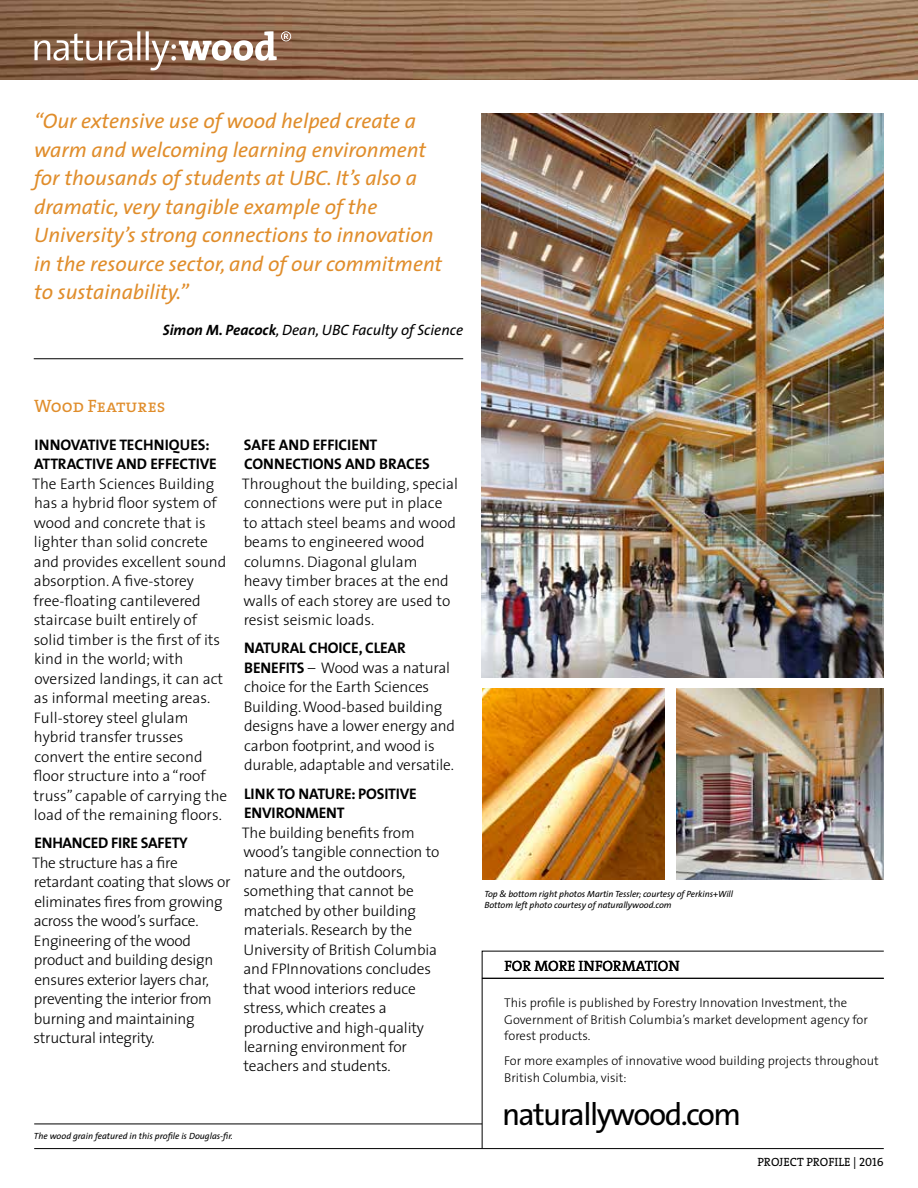
<style>
.page{position:relative;width:918px;height:1188px;background:#fff}
.page>*{position:absolute;margin:0;border:0;box-sizing:border-box;transform-origin:0 0}
.t1{font:31.5px "The Sans";letter-spacing:-.05em;color:#000}
.t2{font:italic 21px/28.5px "The Sans";color:#e08d2b}
.t3{font:18px "The Serif Caps";color:#e08d2b}
.t4{font:300 15.3px/19.5px "The Sans";letter-spacing:-.01em;color:#000}
.t5{font:15.3px/19.5px "The Sans Bold Caps";letter-spacing:-.01em;color:#000}
.t6{font:italic 15px "The Sans";color:#000}
.t7{font:15px "The Serif Caps";letter-spacing:-.005em;color:#000}
.t8{font:300 12.75px/16.5px "The Sans";color:#000}
.t9{font:12px "The Serif Caps";color:#000}
.t10{font:italic 9px/10.8px "The Sans";letter-spacing:-.005em;color:#000}
.s1{font-weight:700}
.s2{font-family:"The Sans Bold Caps";font-weight:400}
</style>
<div class="page">
<hr style="left:34px;top:358px;width:429px;height:1px;background:#000">
<svg style="left:482px;top:951px;width:402px;height:197px"></svg>
<hr style="left:482px;top:978px;width:402px;height:1px;background:#000">
<hr style="left:34px;top:1148px;width:850px;height:1px;background:#000">
<hr style="left:34px;top:1124px;width:448px;height:1px;background:#000">
<img style="left:0;top:0;width:918px;height:79px">
<svg style="left:34px;top:31px;width:257px;height:39px"></svg>
<img style="left:482px;top:113px;width:402px;height:565px">
<img style="left:676px;top:688px;width:208px;height:192px">
<img style="left:483px;top:688px;width:182px;height:192px">
<p class="t2" style="left:34px;top:106px;width:410px">“Our extensive use of wood helped create a warm and welcoming learning environment for thousands of students at UBC. It’s also a dramatic, very tangible example of the University’s strong connections to innovation in the resource sector, and of our commitment to sustainability.”</p>
<p class="t6" style="left:163px;top:317px;width:302px"><span class="s1">Simon M. Peacock</span>, Dean, UBC Faculty of Science</p>
<p class="t3" style="left:34px;top:391px;width:133px">Wood Features</p>
<p class="t5" style="left:34px;top:435px;width:184px">INNOVATIVE TECHNIQUES:<br>ATTRACTIVE AND EFFECTIVE</p>
<p class="t4" style="left:32px;top:473px;width:197px">The Earth Sciences Building has a hybrid floor system of wood and concrete that is lighter than solid concrete and provides excellent sound absorption. A five-storey free-floating cantilevered staircase built entirely of solid timber is the first of its kind in the world; with oversized landings, it can act as informal meeting areas.<br>Full-storey steel glulam hybrid transfer trusses convert the entire second floor structure into a “roof truss” capable of carrying the load of the remaining floors.</p>
<p class="t5" style="left:34px;top:833px;width:155px">ENHANCED FIRE SAFETY</p>
<p class="t4" style="left:32px;top:852px;width:200px">The structure has a fire retardant coating that slows or eliminates fires from growing across the wood’s surface.<br>Engineering of the wood product and building design ensures exterior layers char, preventing the interior from burning and maintaining structural integrity.</p>
<p class="t5" style="left:244px;top:435px;width:188px">SAFE AND EFFICIENT<br>CONNECTIONS AND BRACES</p>
<p class="t4" style="left:242px;top:473px;width:218px">Throughout the building, special connections were put in place<br>to attach steel beams and wood beams to engineered wood columns. Diagonal glulam<br>heavy timber braces at the end walls of each storey are used to resist seismic loads.</p>
<p class="t5" style="left:244px;top:638px;width:163px">NATURAL CHOICE, CLEAR</p>
<p class="t4" style="left:244px;top:658px;width:213px"><span class="s2">BENEFITS</span> – Wood was a natural choice for the Earth Sciences<br>Building. Wood-based building designs have a lower energy and carbon footprint, and wood is durable, adaptable and versatile.</p>
<p class="t5" style="left:244px;top:783px;width:174px">LINK TO NATURE: POSITIVE<br>ENVIRONMENT</p>
<p class="t4" style="left:242px;top:822px;width:199px">The building benefits from wood’s tangible connection to nature and the outdoors, something that cannot be matched by other building materials. Research by the<br>University of British Columbia and FPInnovations concludes that wood interiors reduce stress, which creates a productive and high-quality learning environment for teachers and students.</p>
<p class="t10" style="left:34px;top:1130px;width:201px">The wood grain featured in this profile is Douglas-fir.</p>
<p class="t10" style="left:484px;top:888px;width:250px">Top &amp; bottom right photos Martin Tessler; courtesy of Perkins+Will<br>Bottom left photo courtesy of naturallywood.com</p>
<p class="t7" style="left:505px;top:954px;width:177px">FOR MORE INFORMATION</p>
<p class="t8" style="left:504px;top:994px;width:365px">This profile is published by Forestry Innovation Investment, the<br>Government of British Columbia’s market development agency for forest products.</p>
<p class="t8" style="left:504px;top:1052px;width:376px">For more examples of innovative wood building projects throughout<br>British Columbia, visit:</p>
<h1 class="t1" style="left:502px;top:1088px;width:241px">naturallywood.com</h1>
<p class="t9" style="left:758px;top:1152px;width:128px">PROJECT PROFILE | 2016</p>
</div>
